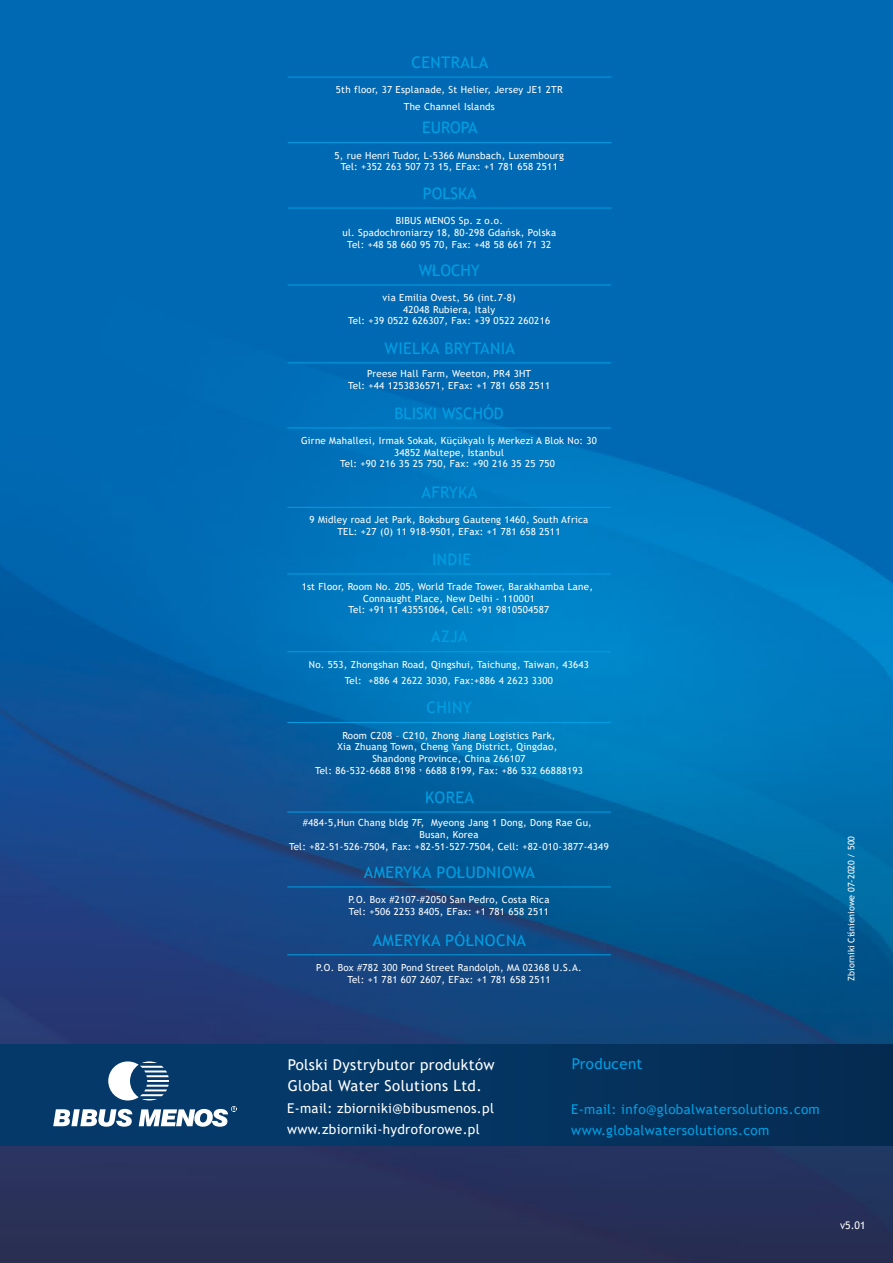
<style>
.page{position:relative;width:893px;height:1263px;background:#fff}
.page>*{position:absolute;margin:0;border:0;box-sizing:border-box;transform-origin:0 0}
.t1{font:16.05px "Trebuchet MS";letter-spacing:.025em;color:#009fe3}
.t2{font:15.9px "Trebuchet MS";color:#009fe3}
.t3{font:15px/21.3px "Trebuchet MS";letter-spacing:.025em;color:#fff}
.t4{font:15px "Trebuchet MS";letter-spacing:.025em;color:#009fe3}
.t5{font:13.5px/21.3px "Trebuchet MS";letter-spacing:.025em;color:#009fe3}
.t6{font:13.5px/21.3px "Trebuchet MS";letter-spacing:.025em;color:#fff}
.t7{font:10.5px "Trebuchet MS";color:#fff}
.t8{font:9.75px/11.7px "Trebuchet MS";letter-spacing:.025em;color:#fff;text-align:center}
.t9{font:9px "Trebuchet MS";color:#fff}
.s1{font-family:"Adobe Ming Std";font-weight:300}
</style>
<div class="page">
<img style="left:0;top:0;width:893px;height:1263px">
<div style="left:0;top:1045px;width:893px;height:100px;background:linear-gradient(to right,#043d70,#052c53)"></div>
<svg style="left:53px;top:1109px;width:79px;height:18px"></svg>
<svg style="left:108px;top:1061px;width:61px;height:39px"></svg>
<svg style="left:139px;top:1106px;width:98px;height:21px"></svg>
<hr style="left:288px;top:142px;width:323px;height:1px;background:#009fe3">
<hr style="left:288px;top:77px;width:323px;height:1px;background:#009fe3">
<hr style="left:288px;top:208px;width:323px;height:1px;background:#009fe3">
<hr style="left:288px;top:285px;width:323px;height:1px;background:#009fe3">
<hr style="left:287px;top:428px;width:324px;height:1px;background:#009fe3">
<hr style="left:287px;top:651px;width:324px;height:1px;background:#009fe3">
<hr style="left:287px;top:954px;width:324px;height:1px;background:#009fe3">
<hr style="left:287px;top:722px;width:324px;height:1px;background:#009fe3">
<hr style="left:287px;top:886px;width:324px;height:1px;background:#009fe3">
<hr style="left:288px;top:362px;width:323px;height:1px;background:#009fe3">
<hr style="left:287px;top:812px;width:324px;height:1px;background:#009fe3">
<hr style="left:287px;top:573px;width:324px;height:1px;background:#009fe3">
<hr style="left:287px;top:507px;width:324px;height:1px;background:#009fe3">
<h1 class="t1" style="left:411px;top:52px;width:78px">CENTRALA</h1>
<p class="t8" style="left:336px;top:81px;width:228px;line-height:16.5px">5th floor, 37 Esplanade, St Helier, Jersey JE1 2TR<br>The Channel Islands</p>
<h2 class="t2" style="left:422px;top:118px;width:57px">EUROPA</h2>
<p class="t8" style="left:334px;top:149px;width:231px">5, rue Henri Tudor, L-5366 Munsbach, Luxembourg<br>Tel: +352 263 507 73 15, EFax: +1 781 658 2511</p>
<h2 class="t2" style="left:423px;top:183px;width:55px">POLSKA</h2>
<p class="t8" style="left:342px;top:215px;width:215px">BIBUS MENOS Sp. z o.o.<br>ul. Spadochroniarzy 18, 80-298 Gdańsk, Polska<br>Tel: +48 58 660 95 70, Fax: +48 58 661 71 32</p>
<h2 class="t2" style="left:419px;top:260px;width:63px">WŁOCHY</h2>
<p class="t8" style="left:348px;top:292px;width:203px">via Emilia Ovest, 56 (int.7-8)<br>42048 Rubiera, Italy<br>Tel: +39 0522 626307, Fax: +39 0522 260216</p>
<h1 class="t1" style="left:384px;top:338px;width:132px">WIELKA BRYTANIA</h1>
<p class="t8" style="left:348px;top:368px;width:204px">Preese Hall Farm, Weeton, PR4 3HT<br>Tel: +44 1253836571, EFax: +1 781 658 2511</p>
<h2 class="t2" style="left:395px;top:403px;width:110px">BLISKI WSCHÓD</h2>
<p class="t8" style="left:301px;top:435px;width:297px">Girne Mahallesi, Irmak Sokak, Küçükyalı İş Merkezi A Blok No: 30<br>34852 Maltepe, İstanbul<br>Tel: +90 216 35 25 750, Fax: +90 216 35 25 750</p>
<h1 class="t1" style="left:421px;top:482px;width:57px">AFRYKA</h1>
<p class="t8" style="left:309px;top:514px;width:280px">9 Midley road Jet Park, Boksburg Gauteng 1460, South Africa<br>TEL: +27 (0) 11 918-9501, EFax: +1 781 658 2511</p>
<h1 class="t1" style="left:432px;top:549px;width:41px">INDIE</h1>
<p class="t8" style="left:302px;top:581px;width:293px">1st Floor, Room No. 205, World Trade Tower, Barakhamba Lane,<br>Connaught Place, New Delhi - 110001<br>Tel: +91 11 43551064, Cell: +91 9810504587</p>
<h1 class="t1" style="left:431px;top:627px;width:38px">AZJA</h1>
<p class="t8" style="left:309px;top:656px;width:281px;line-height:16.5px">No. 553, Zhongshan Road, Qingshui, Taichung, Taiwan, 43643<br>Tel: +886 4 2622 3030, Fax:+886 4 2623 3300</p>
<h1 class="t1" style="left:426px;top:697px;width:47px">CHINY</h1>
<p class="t8" style="left:315px;top:729px;width:269px">Room C208 – C210, Zhong Jiang Logistics Park,<br>Xia Zhuang Town, Cheng Yang District, Qingdao,<br>Shandong Province, China 266107<br>Tel: 86-532-6688 8198<span class="s1">，</span>6688 8199, Fax: +86 532 66888193</p>
<h1 class="t1" style="left:425px;top:787px;width:50px">KOREA</h1>
<p class="t8" style="left:289px;top:817px;width:321px">#484-5,Hun Chang bldg 7F, Myeong Jang 1 Dong, Dong Rae Gu,<br>Busan, Korea<br>Tel: +82-51-526-7504, Fax: +82-51-527-7504, Cell: +82-010-3877-4349</p>
<h1 class="t1" style="left:364px;top:862px;width:173px">AMERYKA POŁUDNIOWA</h1>
<p class="t8" style="left:348px;top:894px;width:203px;text-align:left">P.O. Box #2107-#2050 San Pedro, Costa Rica<br>Tel: +506 2253 8405, EFax: +1 781 658 2511</p>
<h1 class="t1" style="left:373px;top:930px;width:155px">AMERYKA PÓŁNOCNA</h1>
<p class="t8" style="left:316px;top:961px;width:267px">P.O. Box #782 300 Pond Street Randolph, MA 02368 U.S.A.<br>Tel: +1 781 607 2607, EFax: +1 781 658 2511</p>
<p class="t9" style="left:845px;top:981px;width:146px;rotate:-90deg">Zbiorniki Ciśnieniowe 07-2020 / 500</p>
<h3 class="t3" style="left:288px;top:1053px;width:208px">Polski Dystrybutor produktów<br>Global Water Solutions Ltd.</h3>
<h3 class="t6" style="left:287px;top:1097px;width:208px">E-mail: zbiorniki@bibusmenos.pl www.zbiorniki-hydroforowe.pl</h3>
<h3 class="t4" style="left:572px;top:1055px;width:72px">Producent</h3>
<h3 class="t5" style="left:571px;top:1098px;width:250px">E-mail: info@globalwatersolutions.com www.globalwatersolutions.com</h3>
<p class="t7" style="left:840px;top:1219px;width:27px">v5.01</p>
</div>
